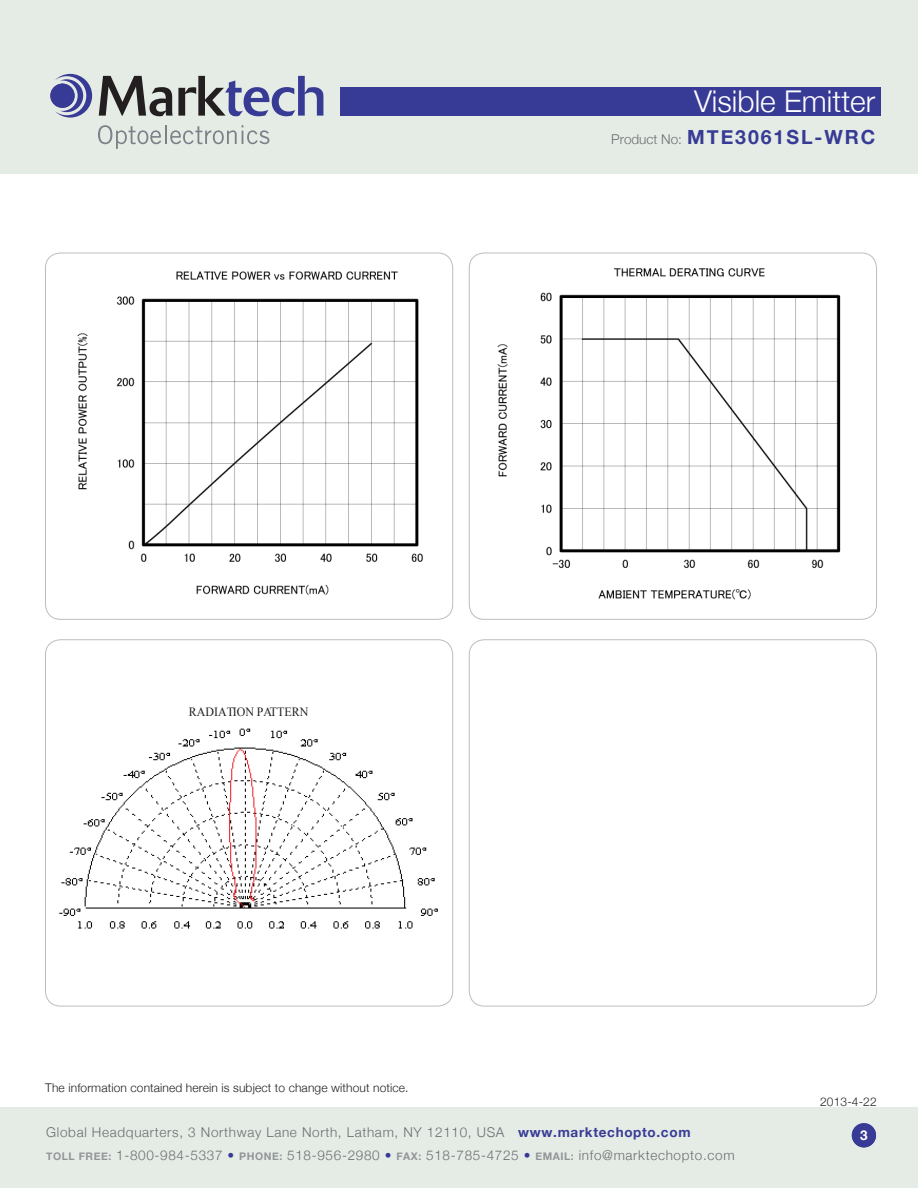
<style>
.page{position:relative;width:918px;height:1188px;background:#fff}
.page>*{position:absolute;margin:0;border:0;box-sizing:border-box;transform-origin:0 0}
.Product_Name{font:300 30px "Helvetica Neue";color:#fff}
.t1{font:700 19.5px "Helvetica Neue";letter-spacing:.1em;color:#383b95}
.t2{font:300 13.5px "Helvetica Neue";letter-spacing:.05em;color:#6c6d70}
.Text_flush_right{font:700 13.5px "Helvetica Neue";color:#fff}
.t3{font:12.6px "Times New Roman";color:#231f20;scale:.95 1}
.Text_flush_right-2{font:300 12px "Helvetica Neue";letter-spacing:.01em;color:#231f20}
.s1{font-weight:300;font-size:13.5px;color:#6c6d70}
.s2{font-weight:700;color:#383b95}
.s3{font-weight:700;font-size:10.5px;color:#939598}
.s4{color:#383b95}
</style>
<div class="page">
<div style="left:0;top:1107px;width:918px;height:81px;background:#e5ece6"></div>
<div style="left:0;top:0;width:918px;height:173px;background:#e5ece6"></div>
<div style="left:341px;top:87px;width:540px;height:29px;background:#383b95"></div>
<svg style="left:98px;top:125px;width:171px;height:24px"></svg>
<svg style="left:55px;top:74px;width:37px;height:44px"></svg>
<div style="left:50px;top:84px;width:25px;height:24px;background:#383b95;border-radius:50%"></div>
<svg style="left:99px;top:76px;width:224px;height:40px"></svg>
<div style="left:852px;top:1123px;width:24px;height:24px;background:#383b95;border-radius:50%"></div>
<img style="left:77px;top:271px;width:346px;height:324px">
<img style="left:497px;top:268px;width:344px;height:332px">
<img style="left:59px;top:728px;width:379px;height:201px">
<p class="Product_Name" style="left:694px;top:83px;width:183px">Visible Emitter</p>
<p class="t1" style="left:611px;top:125px;width:265px"><span class="s1">Product No:</span> MTE3061SL-WRC</p>
<p class="t3" style="left:189px;top:704px;width:127px">RADIATION PATTERN</p>
<p class="Text_flush_right-2" style="left:45px;top:1081px;width:365px">The information contained herein is subject to change without notice.</p>
<p class="Text_flush_right-2" style="left:820px;top:1095px;width:58px">2013-4-22</p>
<p class="t2" style="left:46px;top:1124px;width:646px">Global Headquarters, 3 Northway Lane North, Latham, NY 12110, USA <span class="s2">www.marktechopto.com</span></p>
<p class="t2" style="left:46px;top:1147px;width:690px"><span class="s3">TOLL FREE:</span> 1-800-984-5337 <span class="s4">•</span> <span class="s3">PHONE:</span> 518-956-2980 <span class="s4">•</span> <span class="s3">FAX:</span> 518-785-4725 <span class="s4">•</span> <span class="s3">EMAIL:</span> info@marktechopto.com</p>
<p class="Text_flush_right" style="left:860px;top:1127px;width:9px">3</p>
</div>
